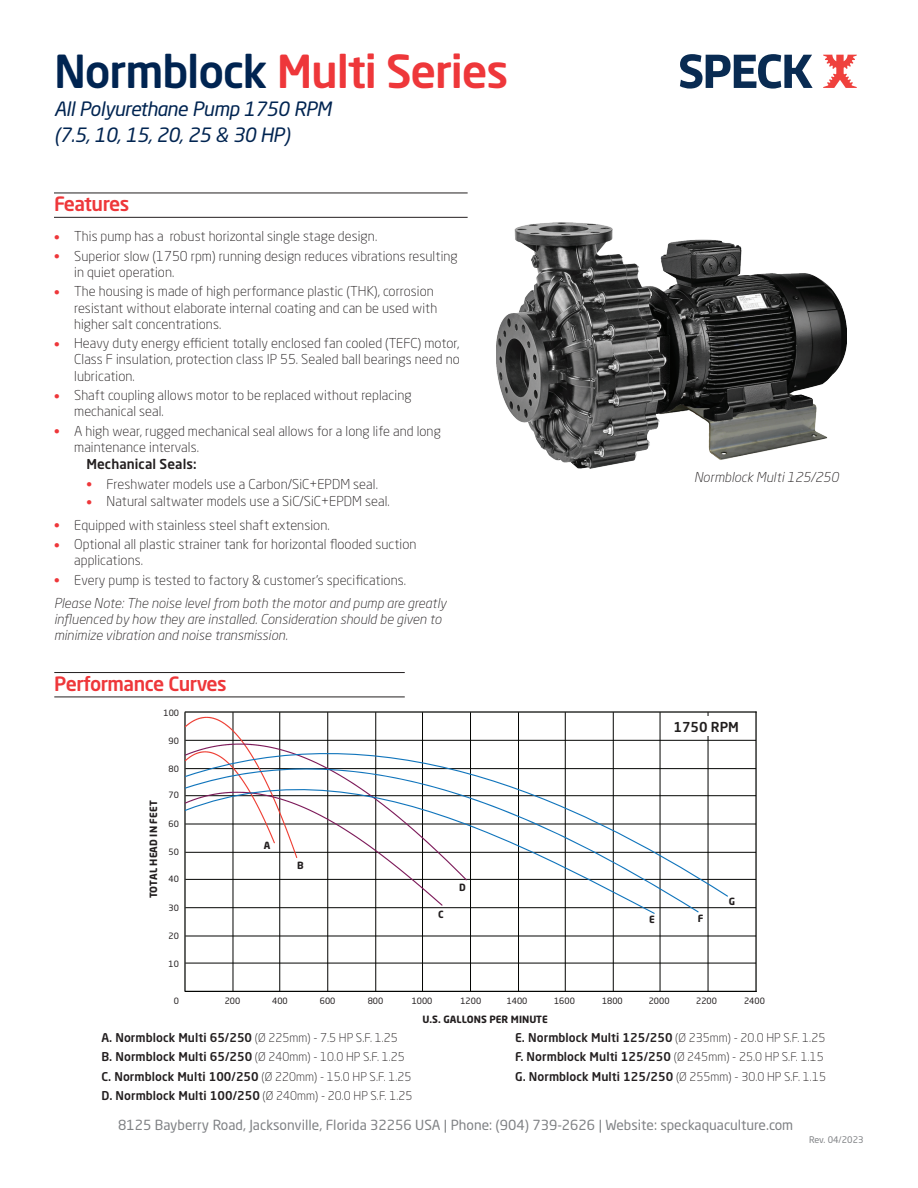
<style>
.page{position:relative;width:918px;height:1188px;background:#fff}
.page>*{position:absolute;margin:0;border:0;box-sizing:border-box;transform-origin:0 0}
.t1{font:500 45px "Neo Sans Std";letter-spacing:-.025em;color:#ee373a}
.t2{font:italic 19.5px/25.5px "Neo Sans Std";letter-spacing:-.025em;color:#002451}
.t3{font:500 19.5px "Neo Sans Std";letter-spacing:-.025em;color:#ee373a}
.t4{font:13.8px "Neo Sans Std";color:#808285}
.t5{font:300 13.5px/16.2px "Neo Sans Std";letter-spacing:.005em;color:#231f20}
.t6{font:italic 300 13.5px/22.8px "Neo Sans Std";letter-spacing:.005em;color:#231f20}
.t7{font:500 13.5px "Neo Sans Std";letter-spacing:.005em;color:#231f20}
.t8{font:500 13.5px "Neo Sans Std";color:#211e1e}
.t9{font:300 12px/19.5px "Neo Sans Std";letter-spacing:.005em;color:#231f20}
.t10{font:500 12px/19.5px "Neo Sans Std";letter-spacing:.005em;color:#231f20}
.t11{font:700 9.9px "Neo Sans Std";color:#231f20}
.t12{font:9px "Neo Sans Std";color:#808285}
.t13{font:8.55px "Neo Sans Std";color:#231f20}
.s1{color:#002451}
.s2{color:#ee373a}
.s3{font-style:normal}
.s4{font-weight:500}
.s5{font-weight:300}
</style>
<div class="page">
<svg style="left:680px;top:54px;width:133px;height:35px"></svg>
<svg style="left:823px;top:55px;width:34px;height:33px"></svg>
<hr style="left:54px;top:193px;width:414px;height:1px;background:#231f20">
<hr style="left:54px;top:217px;width:414px;height:1px;background:#231f20">
<img style="left:496px;top:222px;width:351px;height:247px">
<hr style="left:54px;top:672px;width:351px;height:1px;background:#231f20">
<hr style="left:54px;top:697px;width:351px;height:1px;background:#231f20">
<hr style="left:185px;top:711px;width:571px;height:2px;background:#040503">
<hr style="left:185px;top:740px;width:571px;height:1px;background:#040503">
<hr style="left:185px;top:768px;width:571px;height:1px;background:#040503">
<hr style="left:185px;top:795px;width:571px;height:1px;background:#040503">
<hr style="left:185px;top:824px;width:571px;height:1px;background:#040503">
<hr style="left:185px;top:852px;width:571px;height:1px;background:#040503">
<hr style="left:185px;top:991px;width:571px;height:1px;background:#040503">
<hr style="left:185px;top:879px;width:571px;height:1px;background:#040503">
<hr style="left:185px;top:907px;width:571px;height:1px;background:#040503">
<hr style="left:185px;top:936px;width:571px;height:1px;background:#040503">
<hr style="left:185px;top:963px;width:571px;height:1px;background:#040503">
<hr style="left:233px;top:712px;width:1px;height:279px;background:#040503">
<hr style="left:184px;top:712px;width:2px;height:279px;background:#040503">
<hr style="left:327px;top:712px;width:1px;height:279px;background:#040503">
<hr style="left:280px;top:712px;width:1px;height:279px;background:#040503">
<hr style="left:422px;top:712px;width:1px;height:279px;background:#040503">
<hr style="left:375px;top:712px;width:1px;height:279px;background:#040503">
<hr style="left:518px;top:712px;width:1px;height:279px;background:#040503">
<hr style="left:470px;top:712px;width:1px;height:279px;background:#040503">
<hr style="left:565px;top:712px;width:1px;height:279px;background:#040503">
<hr style="left:660px;top:712px;width:1px;height:279px;background:#040503">
<hr style="left:613px;top:712px;width:1px;height:279px;background:#040503">
<hr style="left:755px;top:712px;width:2px;height:279px;background:#040503">
<hr style="left:708px;top:712px;width:1px;height:279px;background:#040503">
<svg style="left:185px;top:897px;width:514px;height:15px"></svg>
<svg style="left:185px;top:712px;width:543px;height:185px"></svg>
<div style="left:663px;top:716px;width:88px;height:20px;background:#fff"></div>
<h1 class="t1" style="left:54px;top:43px;width:456px"><span class="s1">Normblock</span> Multi Series</h1>
<h2 class="t2" style="left:54px;top:96px;width:279px">All Polyurethane Pump 1750 RPM (7.5, 10, 15, 20, 25 &amp; 30 HP)</h2>
<h2 class="t3" style="left:54px;top:192px;width:77px">Features</h2>
<p class="t5" style="left:54px;top:228px;width:325px"><span class="s2">●</span> This pump has a robust horizontal single stage design.</p>
<p class="t5" style="left:74px;top:248px;width:385px;text-indent:-20px"><span class="s2">●</span> Superior slow (1750 rpm) running design reduces vibrations resulting in quiet operation.</p>
<p class="t5" style="left:74px;top:283px;width:364px;text-indent:-20px"><span class="s2">●</span> The housing is made of high performance plastic (THK), corrosion resistant without elaborate internal coating and can be used with higher salt concentrations.</p>
<p class="t5" style="left:74px;top:335px;width:387px;text-align:justify;text-indent:-20px"><span class="s2">●</span> Heavy duty energy efficient totally enclosed fan cooled (TEFC) motor, Class F insulation, protection class IP 55. Sealed ball bearings need no lubrication.</p>
<p class="t5" style="left:74px;top:387px;width:339px;text-indent:-20px"><span class="s2">●</span> Shaft coupling allows motor to be replaced without replacing mechanical seal.</p>
<p class="t5" style="left:74px;top:423px;width:368px;text-indent:-20px"><span class="s2">●</span> A high wear, rugged mechanical seal allows for a long life and long maintenance intervals.</p>
<p class="t7" style="left:86px;top:456px;width:112px">Mechanical Seals:</p>
<p class="t5" style="left:86px;top:476px;width:293px"><span class="s2">●</span> Freshwater models use a Carbon/SiC+EPDM seal.</p>
<p class="t5" style="left:86px;top:493px;width:305px"><span class="s2">●</span> Natural saltwater models use a SiC/SiC+EPDM seal.</p>
<p class="t5" style="left:54px;top:517px;width:277px"><span class="s2">●</span> Equipped with stainless steel shaft extension.</p>
<p class="t5" style="left:74px;top:536px;width:344px;text-indent:-20px"><span class="s2">●</span> Optional all plastic strainer tank for horizontal flooded suction applications.</p>
<p class="t6" style="left:54px;top:568px;width:394px"><span class="s2">●</span> <span class="s3">Every pump is tested to factory &amp; customer’s specifications.<br></span>Please Note: The noise level from both the motor and pump are greatly</p>
<p class="t6" style="left:54px;top:611px;width:389px;line-height:16.2px">influenced by how they are installed. Consideration should be given to minimize vibration and noise transmission.</p>
<h2 class="t3" style="left:54px;top:671px;width:174px">Performance Curves</h2>
<p class="t13" style="left:163px;top:707px;width:17px">100</p>
<p class="t13" style="left:169px;top:735px;width:12px">90</p>
<p class="t13" style="left:169px;top:763px;width:12px">80</p>
<p class="t11" style="left:147px;top:898px;width:99px;rotate:-90deg">TOTAL HEAD IN FEET</p>
<p class="t13" style="left:169px;top:790px;width:12px">70</p>
<p class="t13" style="left:169px;top:819px;width:12px">60</p>
<p class="t13" style="left:169px;top:847px;width:12px">50</p>
<p class="t13" style="left:169px;top:874px;width:12px">40</p>
<p class="t13" style="left:169px;top:903px;width:12px">30</p>
<p class="t13" style="left:169px;top:931px;width:12px">20</p>
<p class="t13" style="left:169px;top:959px;width:12px">10</p>
<p class="t11" style="left:264px;top:839px;width:8px">A</p>
<p class="t11" style="left:297px;top:859px;width:8px">B</p>
<p class="t11" style="left:438px;top:908px;width:7px">C</p>
<p class="t11" style="left:459px;top:881px;width:8px">D</p>
<p class="t6" style="left:694px;top:466px;width:146px">Normblock Multi 125/250</p>
<p class="t8" style="left:673px;top:719px;width:67px">1750 RPM</p>
<p class="t11" style="left:649px;top:913px;width:7px">E</p>
<p class="t11" style="left:698px;top:912px;width:7px">F</p>
<p class="t11" style="left:729px;top:895px;width:8px">G</p>
<p class="t13" style="left:174px;top:995px;width:7px">0</p>
<p class="t13" style="left:225px;top:995px;width:17px">200</p>
<p class="t13" style="left:272px;top:995px;width:17px">400</p>
<p class="t13" style="left:320px;top:995px;width:17px">600</p>
<p class="t13" style="left:368px;top:995px;width:17px">800</p>
<p class="t13" style="left:412px;top:995px;width:22px">1000</p>
<p class="t13" style="left:460px;top:995px;width:22px">1200</p>
<p class="t13" style="left:507px;top:995px;width:22px">1400</p>
<p class="t13" style="left:554px;top:995px;width:22px">1600</p>
<p class="t13" style="left:602px;top:995px;width:22px">1800</p>
<p class="t13" style="left:649px;top:995px;width:22px">2000</p>
<p class="t13" style="left:696px;top:995px;width:22px">2200</p>
<p class="t13" style="left:744px;top:995px;width:22px">2400</p>
<p class="t11" style="left:423px;top:1013px;width:127px">U.S. GALLONS PER MINUTE</p>
<p class="t9" style="left:101px;top:1028px;width:313px"><span class="s4">A. Normblock Multi 65/250</span> (Ø 225mm) - 7.5 HP S.F. 1.25<br><span class="s4">B. Normblock Multi 65/250</span> (Ø 240mm) - 10.0 HP S.F. 1.25<br><span class="s4">C. Normblock Multi 100/250</span> (Ø 220mm) - 15.0 HP S.F. 1.25<br><span class="s4">D. Normblock Multi 100/250</span> (Ø 240mm) - 20.0 HP S.F. 1.25</p>
<p class="t10" style="left:515px;top:1027px;width:313px">E. Normblock Multi 125/250 <span class="s5">(Ø 235mm) - 20.0 HP S.F. 1.25<br></span>F. Normblock Multi 125/250 <span class="s5">(Ø 245mm) - 25.0 HP S.F. 1.15<br></span>G. Normblock Multi 125/250 <span class="s5">(Ø 255mm) - 30.0 HP S.F. 1.15</span></p>
<p class="t4" style="left:118px;top:1117px;width:677px">8125 Bayberry Road, Jacksonville, Florida 32256 USA | Phone: (904) 739-2626 | Website: speckaquaculture.com</p>
<p class="t12" style="left:809px;top:1134px;width:56px">Rev. 04/2023</p>
</div>
